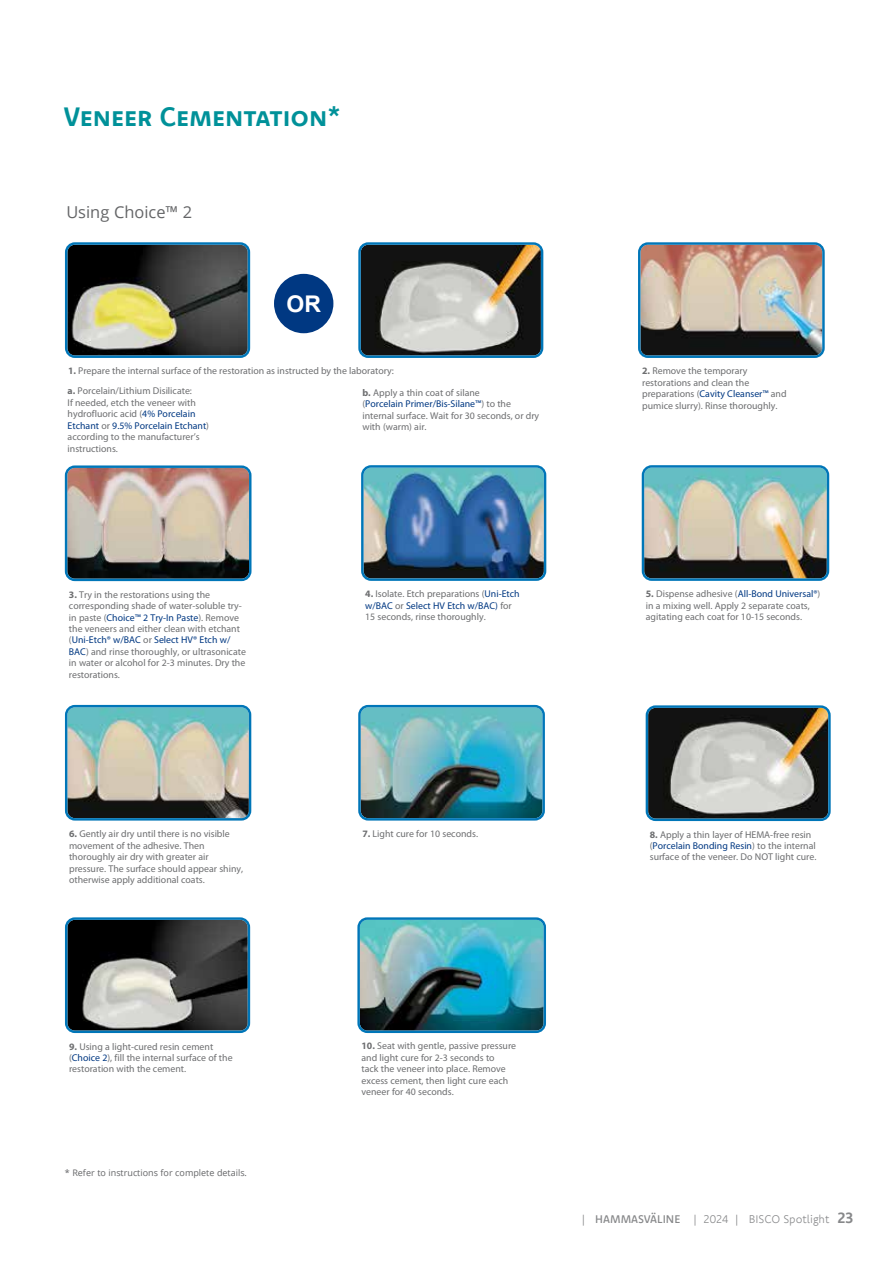
<style>
.page{position:relative;width:893px;height:1263px;background:#fff}
.page>*{position:absolute;margin:0;border:0;box-sizing:border-box;transform-origin:0 0}
.t1{font:27px "Komet Bold SC";color:#009199}
.t2{font:700 22.95px "Arial";color:#fff}
.t3{font:16.35px "Open Sans";color:#646567}
.t4{font:300 11.25px "Komet";color:#87888a}
.t5{font:9.9px/11.6px "Myriad Pro";color:#6d6e70}
.t6{font:9px "Open Sans";color:#646567}
.s1{font-weight:700}
.s2{color:#003882}
.s3{font-family:"Komet Medium SC";font-weight:400}
.s4{font-weight:700;font-size:15px}
</style>
<div class="page">
<img style="left:68px;top:245px;width:179px;height:110px">
<div style="left:65px;top:242px;width:185px;height:116px;border:2px solid #0076b8;border-radius:9px"></div>
<img style="left:361px;top:245px;width:179px;height:110px">
<div style="left:358px;top:242px;width:185px;height:116px;border:2px solid #0076b8;border-radius:9px"></div>
<div style="left:274px;top:274px;width:59px;height:59px;background:#003882;border-radius:50%"></div>
<img style="left:641px;top:245px;width:181px;height:110px">
<div style="left:638px;top:242px;width:187px;height:116px;border:2px solid #0076b8;border-radius:9px"></div>
<img style="left:364px;top:468px;width:179px;height:110px">
<div style="left:361px;top:465px;width:185px;height:116px;border:2px solid #0076b8;border-radius:9px"></div>
<img style="left:645px;top:468px;width:181px;height:110px">
<div style="left:642px;top:465px;width:187px;height:116px;border:2px solid #0076b8;border-radius:9px"></div>
<img style="left:67px;top:707px;width:182px;height:111px">
<div style="left:65px;top:705px;width:186px;height:115px;border:2px solid #0076b8;border-radius:9px"></div>
<img style="left:361px;top:708px;width:181px;height:109px">
<div style="left:358px;top:705px;width:187px;height:115px;border:2px solid #0076b8;border-radius:9px"></div>
<img style="left:67px;top:468px;width:182px;height:111px">
<div style="left:65px;top:465px;width:186px;height:116px;border:2px solid #0076b8;border-radius:9px"></div>
<img style="left:649px;top:708px;width:179px;height:110px">
<div style="left:646px;top:705px;width:185px;height:116px;border:2px solid #0076b8;border-radius:9px"></div>
<img style="left:68px;top:920px;width:179px;height:110px">
<div style="left:65px;top:917px;width:185px;height:116px;border:2px solid #0076b8;border-radius:9px"></div>
<img style="left:360px;top:920px;width:183px;height:110px">
<div style="left:357px;top:917px;width:189px;height:116px;border:2px solid #0076b8;border-radius:9px"></div>
<h1 class="t1" style="left:63px;top:99px;width:279px">Veneer Cementation*</h1>
<h3 class="t3" style="left:66px;top:201px;width:127px">Using Choice™ 2</h3>
<h2 class="t2" style="left:286px;top:288px;width:36px">OR</h2>
<p class="t5" style="left:68px;top:365px;width:327px"><span class="s1">1.</span> Prepare the internal surface of the restoration as instructed by the laboratory:</p>
<p class="t5" style="left:68px;top:385px;width:143px"><span class="s1">a.</span> Porcelain/Lithium Disilicate:<br>If needed, etch the veneer with hydrofluoric acid (<span class="s2">4% Porcelain<br>Etchant</span> or <span class="s2">9.5% Porcelain Etchant</span>) according to the manufacturer’s instructions.</p>
<p class="t5" style="left:362px;top:387px;width:178px"><span class="s1">b.</span> Apply a thin coat of silane<br>(<span class="s2">Porcelain Primer/Bis-Silane™</span>) to the internal surface. Wait for 30 seconds, or dry with (warm) air.</p>
<p class="t5" style="left:642px;top:365px;width:146px"><span class="s1">2.</span> Remove the temporary restorations and clean the preparations (<span class="s2">Cavity Cleanser™</span> and pumice slurry). Rinse thoroughly.</p>
<p class="t5" style="left:69px;top:588px;width:179px"><span class="s1">3.</span> Try in the restorations using the corresponding shade of water-soluble try&shy;in paste (<span class="s2">Choice™ 2 Try-In Paste</span>). Remove the veneers and either clean with etchant (<span class="s2">Uni-Etch® w/BAC</span> or <span class="s2">Select HV® Etch w/ BAC</span>) and rinse thoroughly, or ultrasonicate in water or alcohol for 2-3 minutes. Dry the restorations.</p>
<p class="t5" style="left:365px;top:588px;width:156px"><span class="s1">4.</span> Isolate. Etch preparations (<span class="s2">Uni-Etch w/BAC</span> or <span class="s2">Select HV Etch w/BAC)</span> for<br>15 seconds, rinse thoroughly.</p>
<p class="t5" style="left:646px;top:588px;width:176px"><span class="s1">5.</span> Dispense adhesive (<span class="s2">All-Bond Universal®</span>) in a mixing well. Apply 2 separate coats, agitating each coat for 10-15 seconds.</p>
<p class="t5" style="left:362px;top:827px;width:117px"><span class="s1">7.</span> Light cure for 10 seconds.</p>
<p class="t5" style="left:69px;top:828px;width:176px"><span class="s1">6.</span> Gently air dry until there is no visible movement of the adhesive. Then thoroughly air dry with greater air pressure. The surface should appear shiny, otherwise apply additional coats.</p>
<p class="t5" style="left:650px;top:828px;width:168px"><span class="s1">8.</span> Apply a thin layer of HEMA-free resin (<span class="s2">Porcelain Bonding Resin</span>) to the internal surface of the veneer. Do NOT light cure.</p>
<p class="t5" style="left:69px;top:1040px;width:165px"><span class="s1">9.</span> Using a light-cured resin cement (<span class="s2">Choice 2</span>), fill the internal surface of the restoration with the cement.</p>
<p class="t5" style="left:361px;top:1040px;width:156px"><span class="s1">10.</span> Seat with gentle, passive pressure and light cure for 2-3 seconds to<br>tack the veneer into place. Remove excess cement, then light cure each veneer for 40 seconds.</p>
<p class="t6" style="left:65px;top:1166px;width:184px">* Refer to instructions for complete details.</p>
<p class="t4" style="left:581px;top:1212px;width:274px">| <span class="s3">HAMMASVÄLINE</span> | 2024 | BISCO Spotlight <span class="s4">23</span></p>
</div>
